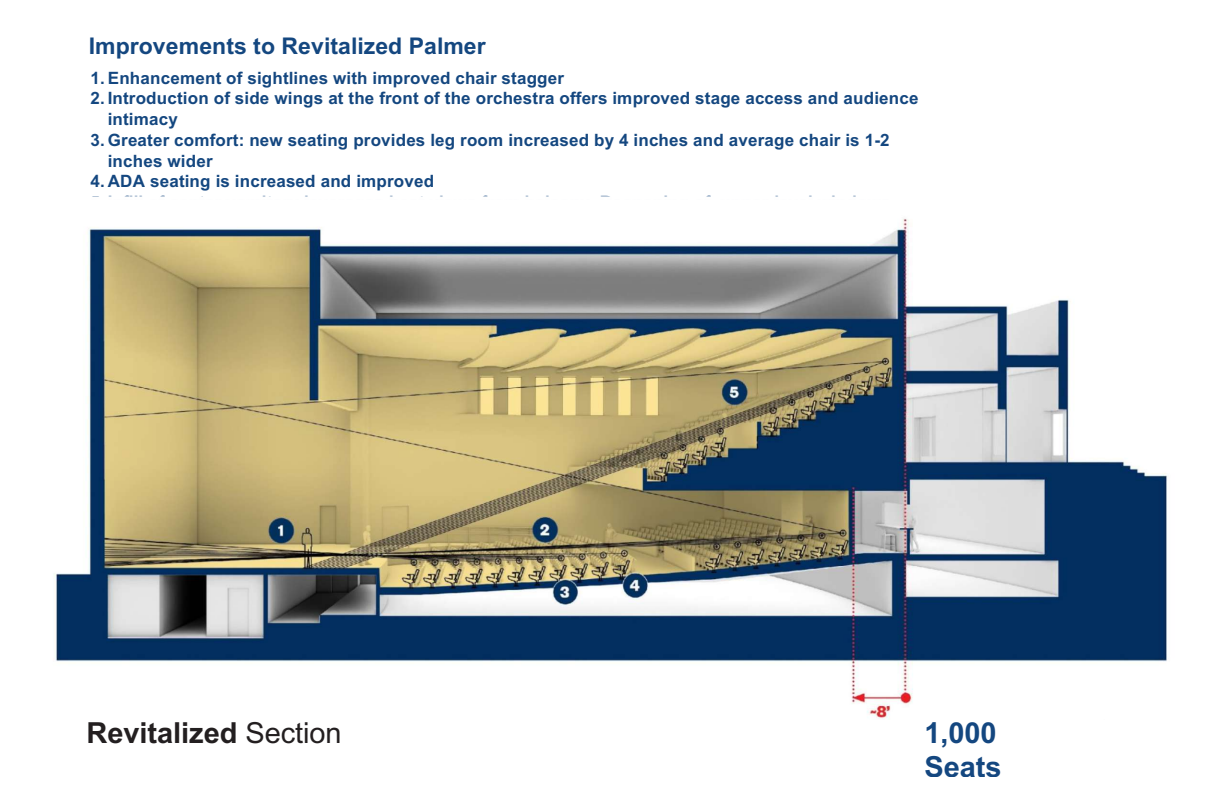
<style>
.page{position:relative;width:1224px;height:792px;background:#fff}
.page>*{position:absolute;margin:0;border:0;box-sizing:border-box;transform-origin:0 0}
.t1{font:700 29px "Arial";letter-spacing:-.005em;color:#231f20}
.t2{font:700 29px/34.1px "Arial";letter-spacing:-.005em;color:#144780}
.t3{font:700 23px "Arial";letter-spacing:.005em;color:#144780}
.t4{font:700 17px/20.9px "Arial";letter-spacing:.01em;color:#144780}
.s1{font-weight:400}
</style>
<div class="page">
<img style="left:54px;top:218px;width:1113px;height:501px">
<h2 class="t3" style="left:89px;top:34px;width:399px">Improvements to Revitalized Palmer</h2>
<p class="t4" style="left:90px;top:68px;width:475px">1. Enhancement of sightlines with improved chair stagger</p>
<p class="t4" style="left:108px;top:88px;width:812px;text-indent:-17px">2. Introduction of side wings at the front of the orchestra offers improved stage access and audience intimacy</p>
<p class="t4" style="left:108px;top:130px;width:783px;text-indent:-17px">3. Greater comfort: new seating provides leg room increased by 4 inches and average chair is 1-2 inches wider</p>
<p class="t4" style="left:90px;top:171px;width:345px">4. ADA seating is increased and improved</p>
<h1 class="t1" style="left:87px;top:716px;width:257px">Revitalized <span class="s1">Section</span></h1>
<h1 class="t2" style="left:925px;top:716px;width:79px">1,000<br>Seats</h1>
</div>
